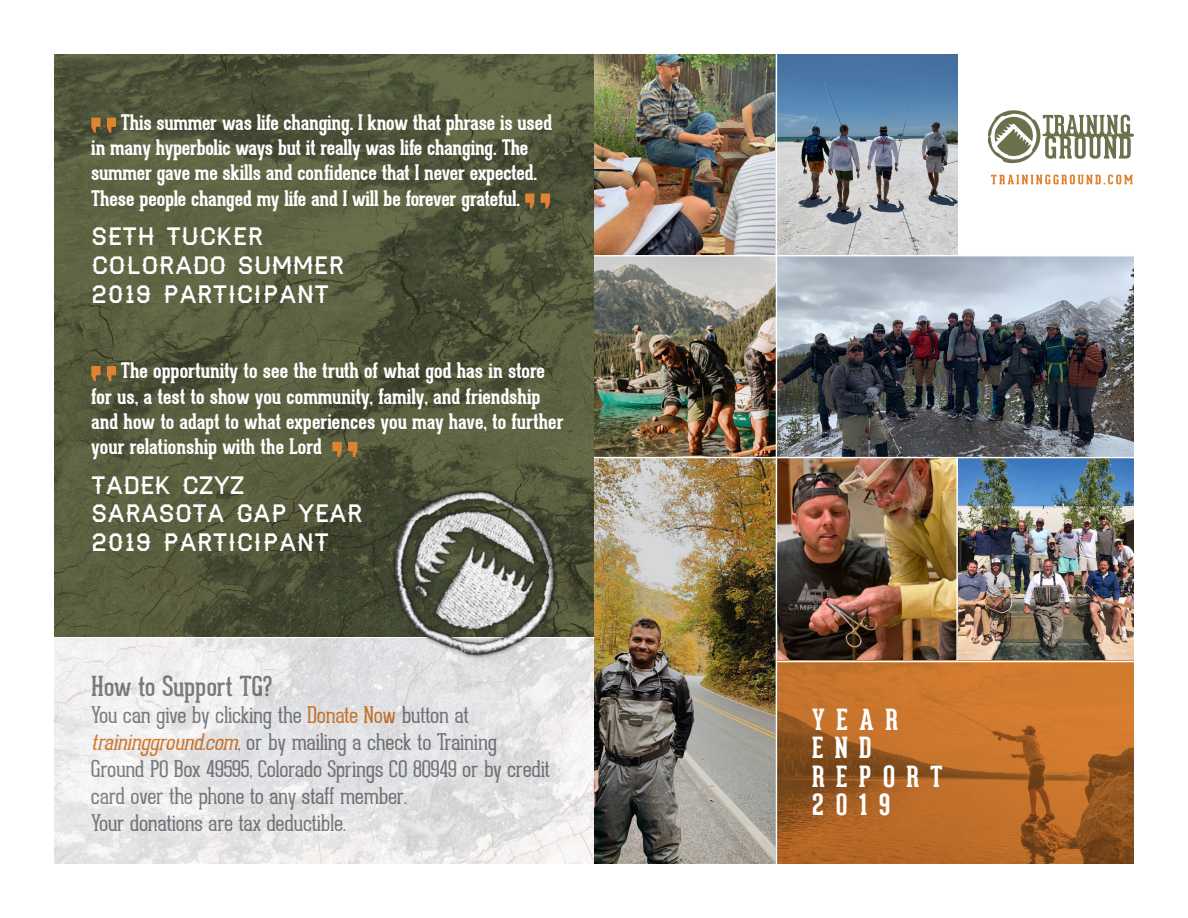
<style>
.page{position:relative;width:1188px;height:918px;background:#fff}
.page>*{position:absolute;margin:0;border:0;box-sizing:border-box;transform-origin:0 0}
.t1{font:700 28.5px/28.5px "Geared Slab";letter-spacing:.4em;color:#fff}
.t2{font:27px "Geared Slab";color:#808285}
.t3{font:24px/28.8px "Haymaker";color:#fff}
.t4{font:100 22.5px/27px "Geared Slab";letter-spacing:-.005em;color:#808285}
.t5{font:700 21px/25.2px "Geared Slab";letter-spacing:-.01em;color:#fff}
.s1{color:#df8232}
.s2{font-style:italic;color:#df8232}
</style>
<div class="page">
<img style="left:54px;top:54px;width:540px;height:582px">
<img style="left:777px;top:256px;width:357px;height:201px">
<img style="left:594px;top:256px;width:182px;height:201px">
<img style="left:594px;top:54px;width:182px;height:201px">
<svg style="left:777px;top:54px;width:180px;height:201px;background:#8698ab"></svg>
<img style="left:958px;top:458px;width:176px;height:203px">
<img style="left:777px;top:458px;width:179px;height:203px">
<svg style="left:777px;top:662px;width:357px;height:202px;background:#b56928"></svg>
<img style="left:594px;top:458px;width:182px;height:406px">
<img style="left:54px;top:638px;width:540px;height:226px">
<svg style="left:988px;top:110px;width:146px;height:53px"></svg>
<svg style="left:991px;top:175px;width:142px;height:9px"></svg>
<img style="left:367px;top:457px;width:214px;height:224px">
<svg style="left:91px;top:118px;width:25px;height:15px"></svg>
<svg style="left:525px;top:194px;width:25px;height:15px"></svg>
<svg style="left:91px;top:366px;width:25px;height:15px"></svg>
<svg style="left:333px;top:442px;width:24px;height:15px"></svg>
<p class="t5" style="left:91px;top:110px;width:462px;text-indent:30px">This summer was life changing. I know that phrase is used in many hyperbolic ways but it really was life changing. The summer gave me skills and confidence that I never expected.<br>These people changed my life and I will be forever grateful.</p>
<p class="t3" style="left:91px;top:223px;width:255px">SETH TUCKER<br>COLORADO SUMMER<br>2019 PARTICIPANT</p>
<p class="t5" style="left:91px;top:358px;width:474px;text-indent:30px">The opportunity to see the truth of what god has in store for us, a test to show you community, family, and friendship and how to adapt to what experiences you may have, to further your relationship with the Lord</p>
<p class="t3" style="left:91px;top:471px;width:273px">TADEK CZYZ<br>SARASOTA GAP YEAR<br>2019 PARTICIPANT</p>
<p class="t2" style="left:91px;top:670px;width:183px">How to Support TG?</p>
<p class="t4" style="left:91px;top:702px;width:460px">You can give by clicking the <span class="s1">Donate Now</span> button at <span class="s2">trainingground.com</span>, or by mailing a check to Training Ground PO Box 49595, Colorado Springs CO 80949 or by credit card over the phone to any staff member.<br>Your donations are tax deductible.</p>
<p class="t1" style="left:812px;top:705px;width:132px">YEAR<br>END<br>REPORT<br>2019</p>
</div>
